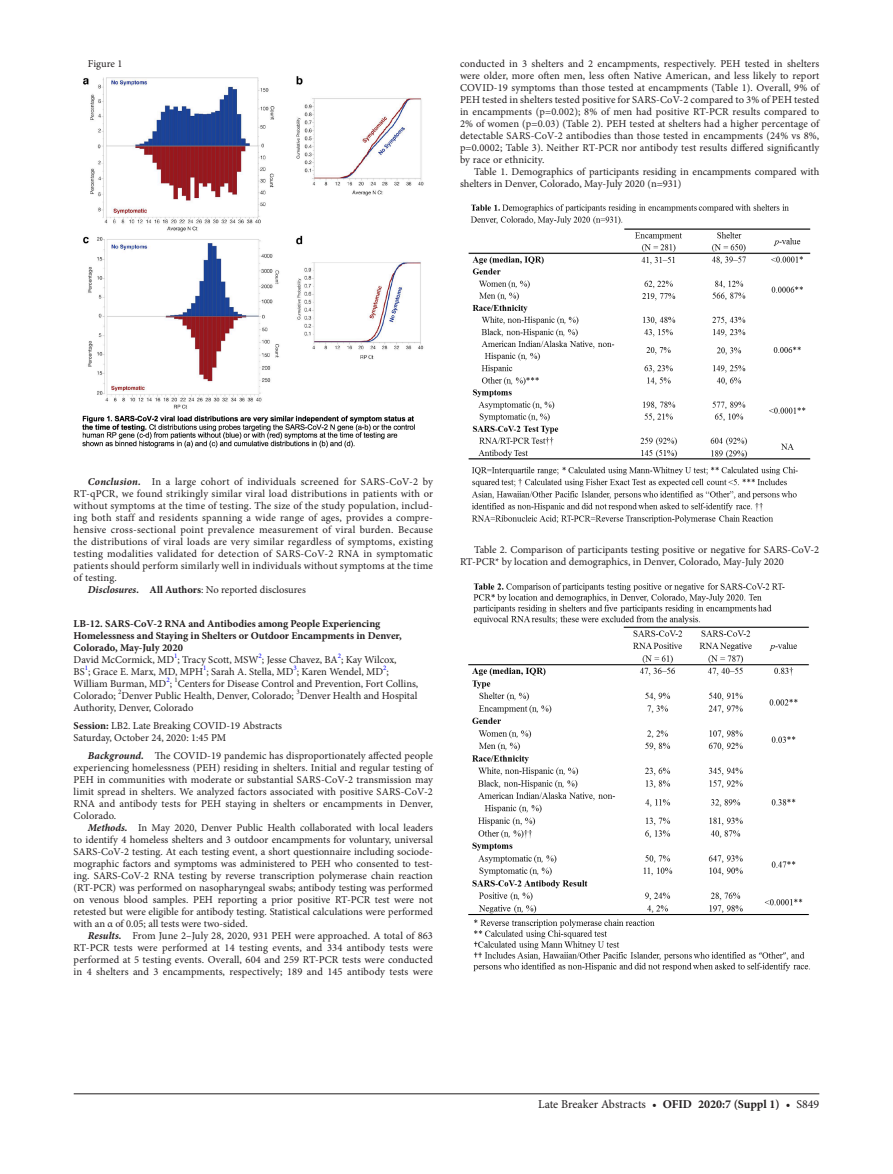
<style>
.page{position:relative;width:893px;height:1174px;background:#fff}
.page>*{position:absolute;margin:0;border:0;box-sizing:border-box;transform-origin:0 0}
.t1{font:12px "Minion Pro";color:#231f20}
.Abstract{font:10.5px/12px "Minion Pro";color:#231f20;text-align:justify}
.Affiliation_Abstract{font:10.5px "Minion Pro";color:#231f20}
.Head1_abstract{font:700 10.5px/12px "Minion Pro";color:#231f20}
.Session1{font:10.5px "Minion Pro";color:#231f20}
.Session2{font:10.5px "Minion Pro";color:#231f20}
.Affiliation_Abstract-2{font:6.9px "Minion Pro";color:#00f}
.Affiliation_Abstract-3{font:6.9px "Minion Pro";color:#231f20}
.s1{font-weight:700;font-style:italic}
.s2{font-weight:700}
</style>
<div class="page">
<hr style="left:74px;top:1093px;width:745px;height:1px;background:#231f20">
<img style="left:82px;top:76px;width:342px;height:371px">
<img style="left:469px;top:204px;width:342px;height:319px">
<img style="left:468px;top:583px;width:342px;height:389px">
<p class="Abstract" style="left:88px;top:58px;width:36px">Figure 1</p>
<p class="Abstract" style="left:460px;top:58px;width:361px">conducted in 3 shelters and 2 encampments, respectively. PEH tested in shelters were older, more often men, less often Native American, and less likely to report COVID-19 symptoms than those tested at encampments (Table 1). Overall, 9% of PEH tested in shelters tested positive for SARS-CoV-2 compared to 3% of PEH tested in encampments (p=0.002); 8% of men had positive RT-PCR results compared to 2% of women (p=0.03) (Table 2). PEH tested at shelters had a higher percentage of detectable SARS-CoV-2 antibodies than those tested in encampments (24% vs 8%, p=0.0002; Table 3). Neither RT-PCR nor antibody test results differed significantly by race or ethnicity.</p>
<p class="Abstract" style="left:460px;top:166px;width:361px;text-indent:14px">Table 1. Demographics of participants residing in encampments compared with shelters in Denver, Colorado, May-July 2020 (n=931)</p>
<p class="Abstract" style="left:74px;top:475px;width:361px;text-indent:14px"><span class="s1">Conclusion.</span> In a large cohort of individuals screened for SARS-CoV-2 by RT-qPCR, we found strikingly similar viral load distributions in patients with or without symptoms at the time of testing. The size of the study population, includ&shy;ing both staff and residents spanning a wide range of ages, provides a compre&shy;hensive cross-sectional point prevalence measurement of viral burden. Because the distributions of viral loads are very similar regardless of symptoms, existing testing modalities validated for detection of SARS-CoV-2 RNA in symptomatic patients should perform similarly well in individuals without symptoms at the time of testing.</p>
<p class="Abstract" style="left:88px;top:583px;width:219px"><span class="s1">Disclosures.</span> <span class="s2">All Authors</span>: No reported disclosures</p>
<p class="Head1_abstract" style="left:74px;top:617px;width:330px">LB-12. SARS-CoV-2 RNA and Antibodies among People Experiencing<br>Homelessness and Staying in Shelters or Outdoor Encampments in Denver,<br>Colorado, May-July 2020</p>
<p class="Affiliation_Abstract" style="left:74px;top:652px;width:325px">David McCormick, MD ; Tracy Scott, MSW ; Jesse Chavez, BA ; Kay Wilcox,</p>
<p class="Affiliation_Abstract-2" style="left:174px;top:651px;width:5px">1</p>
<p class="Affiliation_Abstract-2" style="left:259px;top:651px;width:5px">2</p>
<p class="Affiliation_Abstract-2" style="left:338px;top:651px;width:5px">2</p>
<p class="Affiliation_Abstract" style="left:74px;top:664px;width:317px">BS ; Grace E. Marx, MD, MPH ; Sarah A. Stella, MD ; Karen Wendel, MD ;</p>
<p class="Affiliation_Abstract-2" style="left:85px;top:663px;width:5px">1</p>
<p class="Affiliation_Abstract-2" style="left:203px;top:663px;width:5px">1</p>
<p class="Affiliation_Abstract-2" style="left:294px;top:663px;width:5px">3</p>
<p class="Affiliation_Abstract-2" style="left:383px;top:663px;width:5px">2</p>
<p class="Affiliation_Abstract" style="left:74px;top:676px;width:100px">William Burman, MD ;</p>
<p class="Affiliation_Abstract-2" style="left:166px;top:675px;width:5px">2</p>
<p class="Affiliation_Abstract-3" style="left:174px;top:675px;width:5px">1</p>
<p class="Affiliation_Abstract" style="left:178px;top:676px;width:242px">Centers for Disease Control and Prevention, Fort Collins,</p>
<p class="Affiliation_Abstract" style="left:74px;top:688px;width:44px">Colorado;</p>
<p class="Affiliation_Abstract-3" style="left:118px;top:687px;width:5px">2</p>
<p class="Affiliation_Abstract" style="left:121px;top:688px;width:174px">Denver Public Health, Denver, Colorado;</p>
<p class="Affiliation_Abstract-3" style="left:296px;top:687px;width:5px">3</p>
<p class="Affiliation_Abstract" style="left:300px;top:688px;width:119px">Denver Health and Hospital</p>
<p class="Affiliation_Abstract" style="left:74px;top:700px;width:121px">Authority, Denver, Colorado</p>
<p class="Session1" style="left:74px;top:718px;width:210px"><span class="s2">Session:</span> LB2. Late Breaking COVID-19 Abstracts</p>
<p class="Session2" style="left:74px;top:730px;width:154px">Saturday, October 24, 2020: 1:45 PM</p>
<p class="Abstract" style="left:74px;top:749px;width:361px;text-indent:14px"><span class="s1">Background.</span> The COVID-19 pandemic has disproportionately affected people experiencing homelessness (PEH) residing in shelters. Initial and regular testing of PEH in communities with moderate or substantial SARS-CoV-2 transmission may limit spread in shelters. We analyzed factors associated with positive SARS-CoV-2<br>RNA and antibody tests for PEH staying in shelters or encampments in Denver, Colorado.</p>
<p class="Abstract" style="left:74px;top:821px;width:361px;text-indent:14px"><span class="s1">Methods.</span> In May 2020, Denver Public Health collaborated with local leaders to identify 4 homeless shelters and 3 outdoor encampments for voluntary, universal SARS-CoV-2 testing. At each testing event, a short questionnaire including sociode&shy;mographic factors and symptoms was administered to PEH who consented to test&shy;ing. SARS-CoV-2 RNA testing by reverse transcription polymerase chain reaction (RT-PCR) was performed on nasopharyngeal swabs; antibody testing was performed on venous blood samples. PEH reporting a prior positive RT-PCR test were not retested but were eligible for antibody testing. Statistical calculations were performed with an α of 0.05; all tests were two-sided.</p>
<p class="Abstract" style="left:74px;top:929px;width:361px;text-indent:14px"><span class="s1">Results.</span> From June 2–July 28, 2020, 931 PEH were approached. A total of 863<br>RT-PCR tests were performed at 14 testing events, and 334 antibody tests were performed at 5 testing events. Overall, 604 and 259 RT-PCR tests were conducted in 4 shelters and 3 encampments, respectively; 189 and 145 antibody tests were</p>
<p class="Abstract" style="left:460px;top:544px;width:361px;text-indent:14px">Table 2. Comparison of participants testing positive or negative for SARS-CoV-2<br>RT-PCR* by location and demographics, in Denver, Colorado, May-July 2020</p>
<p class="t1" style="left:538px;top:1096px;width:283px">Late Breaker Abstracts • <span class="s2">OFID 2020:7 (Suppl 1)</span> • S849</p>
</div>
